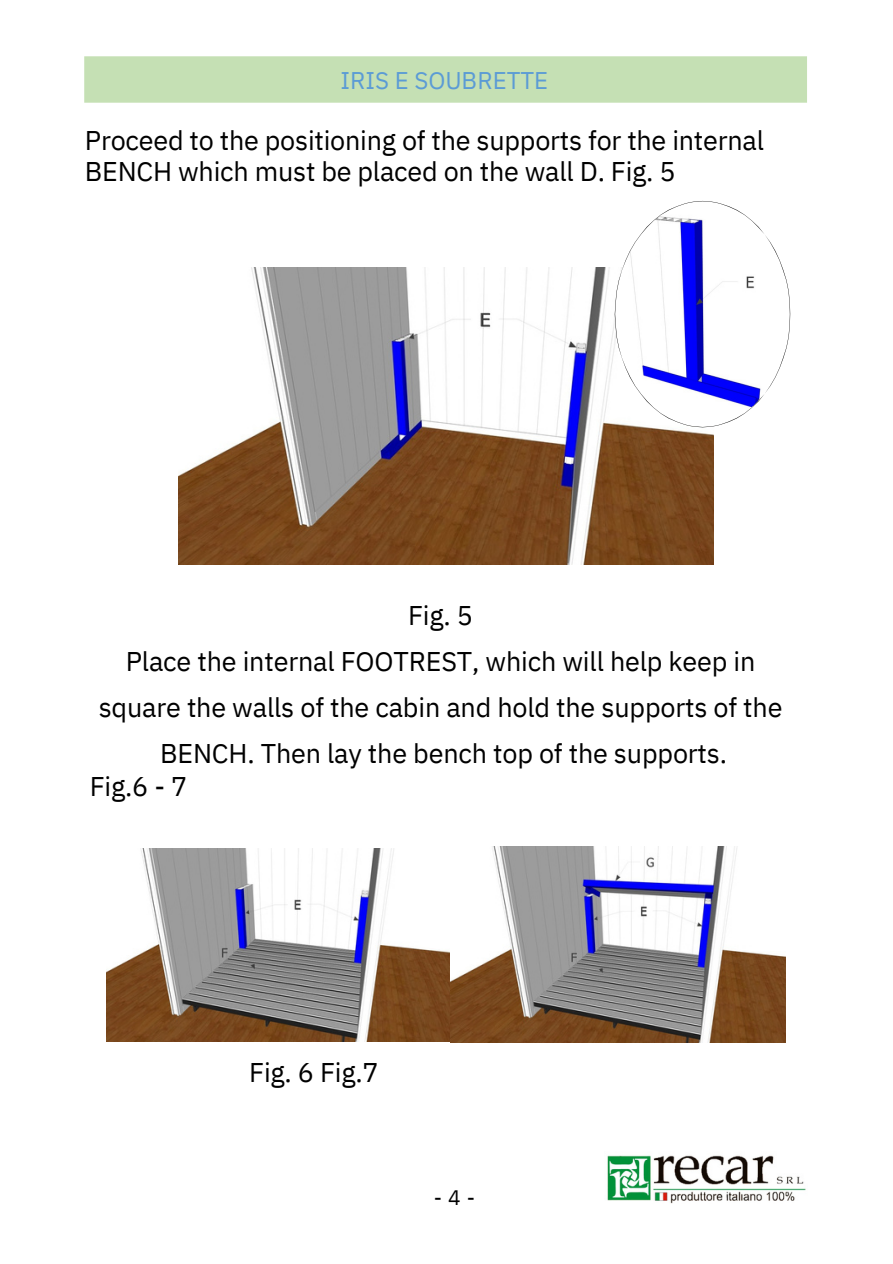
<style>
.page{position:relative;width:893px;height:1264px;background:#fff}
.page>*{position:absolute;margin:0;border:0;box-sizing:border-box;transform-origin:0 0}
.t1{font:27px/46px "IBM Plex Sans";letter-spacing:-.005em;color:#000}
.t2{font:24.15px "IBM Plex Sans";color:#5b9bd5}
.t3{font:20.85px "IBM Plex Sans";color:#000}
</style>
<div class="page">
<img style="left:607px;top:1155px;width:199px;height:48px">
<div style="left:84px;top:56px;width:723px;height:47px;background:#c5e0b4"></div>
<img style="left:178px;top:268px;width:535px;height:296px">
<img style="left:106px;top:848px;width:344px;height:193px">
<img style="left:451px;top:846px;width:334px;height:196px">
<svg style="left:614px;top:201px;width:176px;height:226px"></svg>
<p class="t2" style="left:340px;top:65px;width:209px">IRIS E SOUBRETTE</p>
<p class="t1" style="left:85px;top:124px;width:680px;line-height:31.5px">Proceed to the positioning of the supports for the internal<br>BENCH which must be placed on the wall D. Fig. 5</p>
<p class="t1" style="left:99px;top:592px;width:685px;text-align:center">Fig. 5<br>Place the internal FOOTREST, which will help keep in square the walls of the cabin and hold the supports of the BENCH. Then lay the bench top of the supports.</p>
<p class="t1" style="left:90px;top:762px;width:99px">Fig.6 - 7</p>
<p class="t1" style="left:249px;top:1049px;width:131px">Fig. 6 Fig.7</p>
<p class="t3" style="left:433px;top:1183px;width:43px">-4-</p>
</div>
